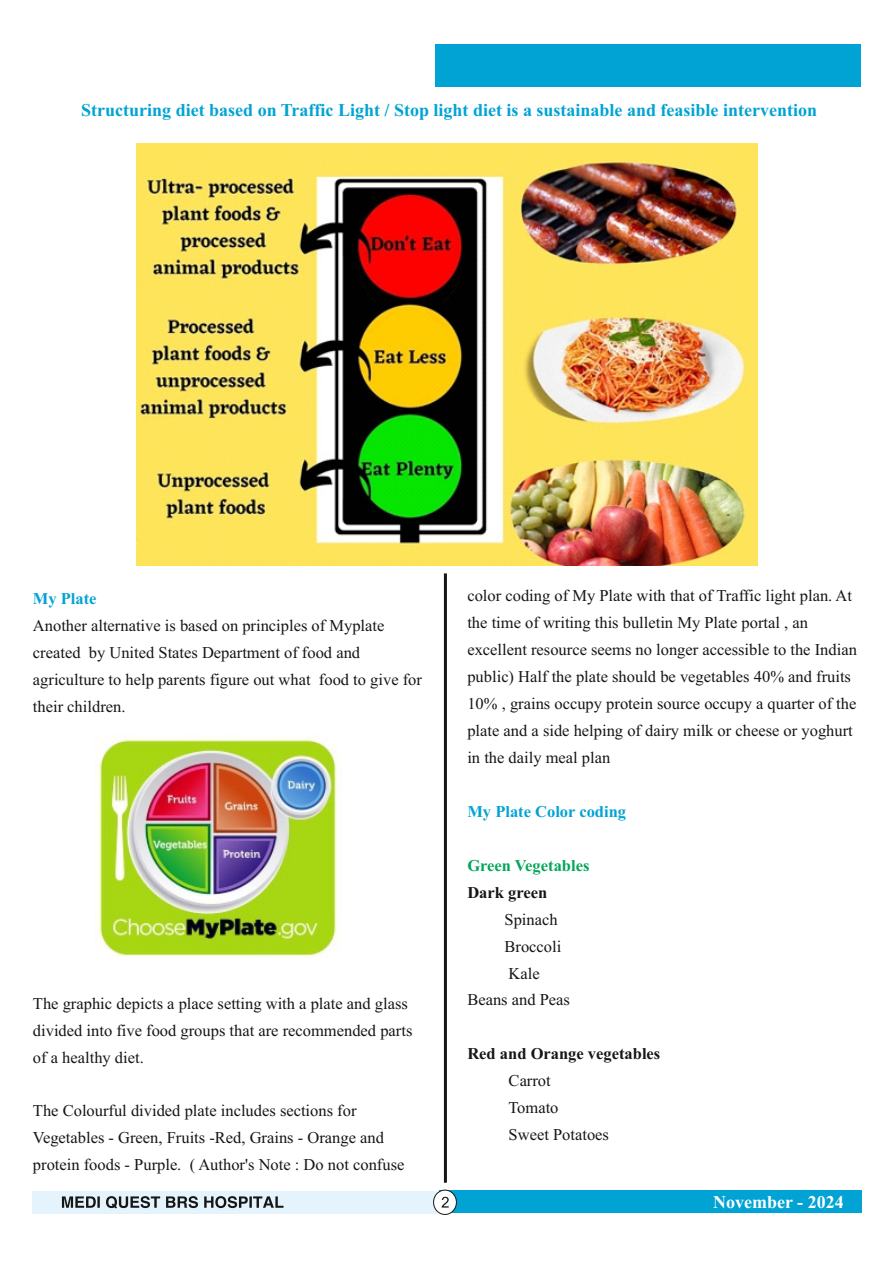
<style>
.page{position:relative;width:893px;height:1263px;background:#fff}
.page>*{position:absolute;margin:0;border:0;box-sizing:border-box;transform-origin:0 0}
.t1{font:700 18px "Times New Roman";color:#00a3d4}
.t2{font:700 18px "Times New Roman";color:#fff}
.t3{font:16.5px/27px "Times New Roman";color:#151616}
.t4{font:700 16.5px "Times New Roman";color:#151616}
.t5{font:700 16.5px "Times New Roman";color:#00a3d4}
.t6{font:700 16.5px "Times New Roman";color:#00a759}
</style>
<div class="page">
<div style="left:32px;top:1191px;width:404px;height:22px;background:#e4f3fc"></div>
<div style="left:439px;top:1191px;width:422px;height:22px;background:#00a3d4"></div>
<svg style="left:433px;top:1190px;width:24px;height:25px"></svg>
<svg style="left:442px;top:1197px;width:7px;height:10px"></svg>
<svg style="left:62px;top:1196px;width:221px;height:12px"></svg>
<div style="left:435px;top:44px;width:426px;height:43px;background:#00a3d4"></div>
<img style="left:137px;top:144px;width:620px;height:421px">
<img style="left:99px;top:737px;width:240px;height:220px">
<hr style="left:444px;top:573px;width:3px;height:610px;background:#151616">
<p class="t1" style="left:81px;top:104px;width:737px">Structuring diet based on Traffic Light / Stop light diet is a sustainable and feasible intervention</p>
<p class="t5" style="left:33px;top:592px;width:65px">My Plate</p>
<p class="t3" style="left:33px;top:613px;width:391px">Another alternative is based on principles of Myplate created by United States Department of food and agriculture to help parents figure out what food to give for their children.</p>
<p class="t3" style="left:33px;top:991px;width:381px">The graphic depicts a place setting with a plate and glass divided into five food groups that are recommended parts of a healthy diet.</p>
<p class="t3" style="left:33px;top:1099px;width:373px">The Colourful divided plate includes sections for<br>Vegetables - Green, Fruits -Red, Grains - Orange and protein foods - Purple. ( Author's Note : Do not confuse</p>
<p class="t3" style="left:467px;top:583px;width:391px">color coding of My Plate with that of Traffic light plan. At the time of writing this bulletin My Plate portal , an excellent resource seems no longer accessible to the Indian public) Half the plate should be vegetables 40% and fruits 10% , grains occupy protein source occupy a quarter of the plate and a side helping of dairy milk or cheese or yoghurt in the daily meal plan</p>
<p class="t5" style="left:467px;top:805px;width:160px">My Plate Color coding</p>
<p class="t6" style="left:467px;top:859px;width:124px">Green Vegetables</p>
<p class="t4" style="left:467px;top:886px;width:81px">Dark green</p>
<p class="t3" style="left:504px;top:907px;width:55px">Spinach</p>
<p class="t3" style="left:504px;top:934px;width:58px">Broccoli</p>
<p class="t3" style="left:509px;top:961px;width:33px">Kale</p>
<p class="t3" style="left:467px;top:988px;width:104px">Beans and Peas</p>
<p class="t4" style="left:467px;top:1048px;width:194px">Red and Orange vegetables</p>
<p class="t3" style="left:508px;top:1069px;width:102px">Carrot<br>Tomato<br>Sweet Potatoes</p>
<p class="t2" style="left:713px;top:1196px;width:132px">November - 2024</p>
</div>
